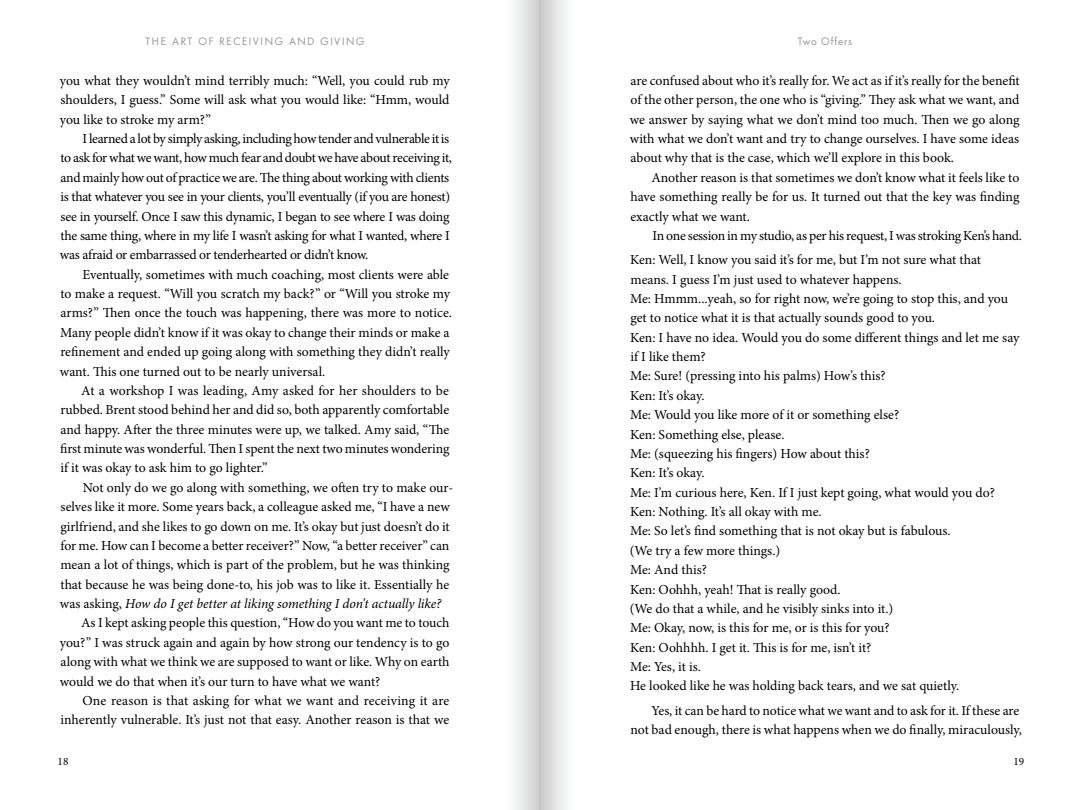
<style>
.page{position:relative;width:1080px;height:810px;background:#fff}
.page>*{position:absolute;margin:0;border:0;box-sizing:border-box;transform-origin:0 0}
.t1{font:13.75px/19.4px "Minion Pro";letter-spacing:-.005em;color:#000;text-align:justify}
.t2{font:13.75px/19.4px "Minion Pro";letter-spacing:-.025em;color:#000}
.t3{font:italic 13.75px "Minion Pro";letter-spacing:-.01em;color:#000}
.t4{font:11.25px "Minion Pro";color:#000}
.t5{font:10px "Futura";letter-spacing:.155em;color:#939598}
.t6{font:10px "Futura";letter-spacing:.08em;color:#939598}
.s1{font-style:normal}
</style>
<div class="page">
<div style="left:497px;top:0;width:43px;height:810px;background:linear-gradient(to right,#fff,#d1d1d2)"></div>
<div style="left:540px;top:0;width:43px;height:810px;background:linear-gradient(to right,#cfcfd0,#fff)"></div>
<p class="t5" style="left:146px;top:35px;width:220px">THE ART OF RECEIVING AND GIVING</p>
<p class="t6" style="left:798px;top:35px;width:56px">Two Offers</p>
<p class="t1" style="left:60px;top:71px;width:392px">you what they wouldn’t mind terribly much: “Well, you could rub my shoulders, I guess.” Some will ask what you would like: “Hmm, would you like to stroke my arm?”</p>
<p class="t2" style="left:60px;top:129px;width:394px;text-indent:23px">I learned a lot by simply asking, including how tender and vulnerable it is to ask for what we want, how much fear and doubt we have about receiving it, and mainly how out of practice we are. The thing about working with clients is that whatever you see in your clients, you’ll eventually (if you are honest) see in yourself. Once I saw this dynamic, I began to see where I was doing the same thing, where in my life I wasn’t asking for what I wanted, where I was afraid or embarrassed or tenderhearted or didn’t know.</p>
<p class="t1" style="left:60px;top:265px;width:393px;text-align:left;text-indent:23px">Eventually, sometimes with much coaching, most clients were able to make a request. “Will you scratch my back?” or “Will you stroke my arms?” Then once the touch was happening, there was more to notice.<br>Many people didn’t know if it was okay to change their minds or make a refinement and ended up going along with something they didn’t really want. This one turned out to be nearly universal.</p>
<p class="t1" style="left:60px;top:381px;width:391px;text-indent:21px">At a workshop I was leading, Amy asked for her shoulders to be rubbed. Brent stood behind her and did so, both apparently comfortable and happy. After the three minutes were up, we talked. Amy said, “The first minute was wonderful. Then I spent the next two minutes wondering if it was okay to ask him to go lighter.”</p>
<p class="t1" style="left:83px;top:478px;width:372px">Not only do we go along with something, we often try to make our-</p>
<p class="t1" style="left:61px;top:497px;width:391px">selves like it more. Some years back, a colleague asked me, “I have a new</p>
<p class="t1" style="left:60px;top:517px;width:391px">girlfriend, and she likes to go down on me. It’s okay but just doesn’t do it</p>
<p class="t1" style="left:60px;top:536px;width:390px">for me. How can I become a better receiver?” Now, “a better receiver” can</p>
<p class="t1" style="left:60px;top:555px;width:391px">mean a lot of things, which is part of the problem, but he was thinking</p>
<p class="t1" style="left:60px;top:575px;width:390px">that because he was being done-to, his job was to like it. Essentially he</p>
<p class="t3" style="left:60px;top:594px;width:383px"><span class="s1">was asking,</span> How do I get better at liking something I don’t actually like?</p>
<p class="t1" style="left:81px;top:613px;width:370px">As I kept asking people this question, “How do you want me to touch</p>
<p class="t1" style="left:60px;top:633px;width:391px">you?” I was struck again and again by how strong our tendency is to go</p>
<p class="t1" style="left:61px;top:652px;width:391px">along with what we think we are supposed to want or like. Why on earth</p>
<p class="t1" style="left:60px;top:672px;width:322px">would we do that when it’s our turn to have what we want?</p>
<p class="t1" style="left:83px;top:691px;width:368px">One reason is that asking for what we want and receiving it are</p>
<p class="t1" style="left:60px;top:710px;width:390px">inherently vulnerable. It’s just not that easy. Another reason is that we</p>
<p class="t1" style="left:630px;top:71px;width:391px">are confused about who it’s really for. We act as if it’s really for the benefit of the other person, the one who is “giving.” They ask what we want, and we answer by saying what we don’t mind too much. Then we go along with what we don’t want and try to change ourselves. I have some ideas about why that is the case, which we’ll explore in this book.</p>
<p class="t1" style="left:630px;top:168px;width:390px;text-indent:21px">Another reason is that sometimes we don’t know what it feels like to have something really be for us. It turned out that the key was finding exactly what we want.</p>
<p class="t1" style="left:630px;top:223px;width:393px;line-height:24.2px;text-indent:23px">In one session in my studio, as per his request, I was stroking Ken’s hand.<br>Ken: Well, I know you said it’s for me, but I’m not sure what that</p>
<p class="t1" style="left:630px;top:270px;width:391px;text-align:left">means. I guess I’m just used to whatever happens.<br>Me: Hmmm...yeah, so for right now, we’re going to stop this, and you get to notice what it is that actually sounds good to you.<br>Ken: I have no idea. Would you do some different things and let me say if I like them?<br>Me: Sure! (pressing into his palms) How’s this?<br>Ken: It’s okay.<br>Me: Would you like more of it or something else?<br>Ken: Something else, please.<br>Me: (squeezing his fingers) How about this?<br>Ken: It’s okay.<br>Me: I’m curious here, Ken. If I just kept going, what would you do?<br>Ken: Nothing. It’s all okay with me.<br>Me: So let’s find something that is not okay but is fabulous.<br>(We try a few more things.)<br>Me: And this?<br>Ken: Oohhh, yeah! That is really good.<br>(We do that a while, and he visibly sinks into it.)<br>Me: Okay, now, is this for me, or is this for you?<br>Ken: Oohhhh. I get it. This is for me, isn’t it?<br>Me: Yes, it is.<br>He looked like he was holding back tears, and we sat quietly.</p>
<p class="t1" style="left:630px;top:701px;width:393px;text-align:right">Yes, it can be hard to notice what we want and to ask for it. If these are<br>not bad enough, there is what happens when we do finally, miraculously,</p>
<p class="t4" style="left:58px;top:754px;width:12px">18</p>
<p class="t4" style="left:1013px;top:754px;width:12px">19</p>
</div>
